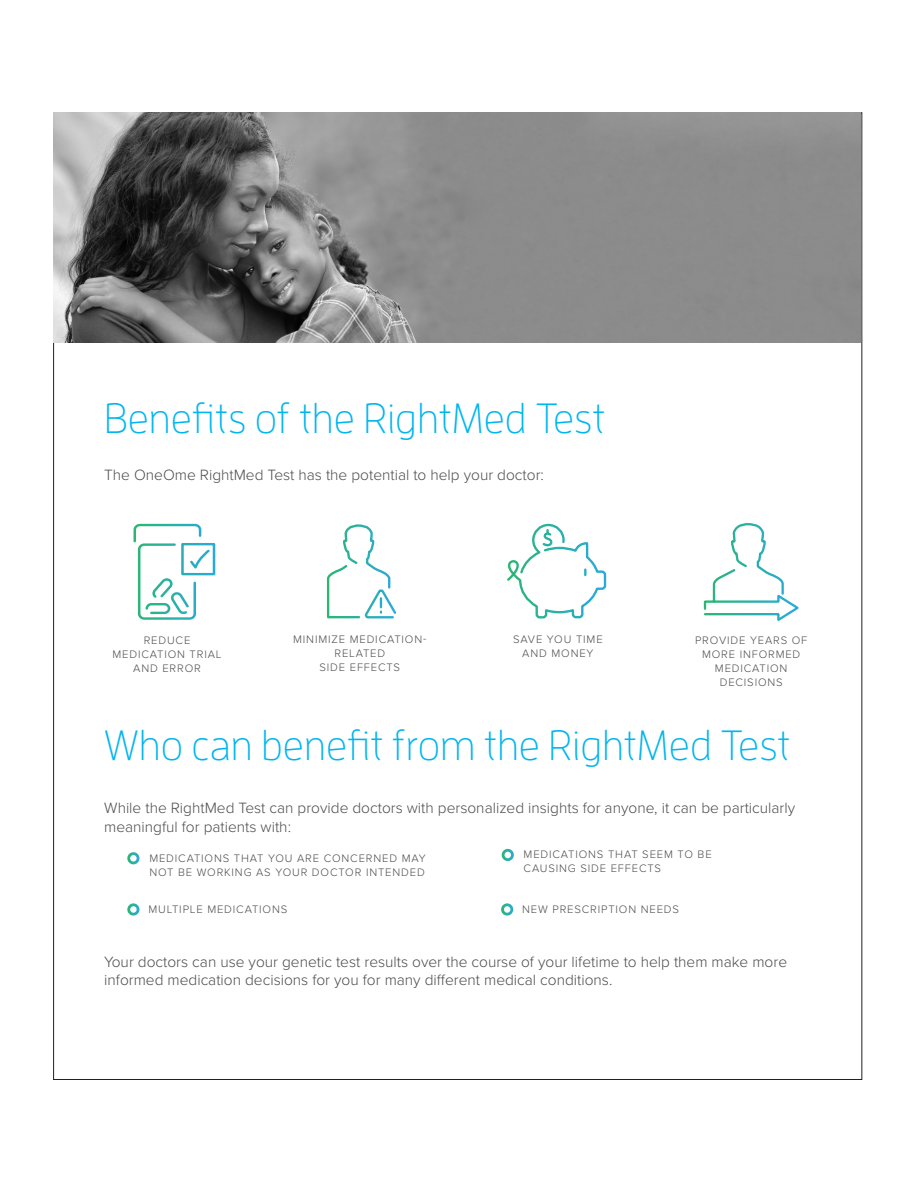
<style>
.page{position:relative;width:918px;height:1188px;background:#fff}
.page>*{position:absolute;margin:0;border:0;box-sizing:border-box;transform-origin:0 0}
.t1{font:300 42.15px "Enzo OT";color:#00b6ef}
.t2{font:300 15.45px/18.3px "Proxima Nova";color:#4b4c4d}
.t3{font:300 11.25px/14.1px "Proxima Nova";letter-spacing:.075em;color:#4b4c4d;text-align:center}
</style>
<div class="page">
<img style="left:53px;top:113px;width:807px;height:230px">
<div style="left:127px;top:852px;width:12px;height:12px;border:3px solid #fff;border-radius:50%"></div>
<div style="left:127px;top:903px;width:12px;height:13px;border:3px solid #fff;border-radius:50%"></div>
<div style="left:502px;top:849px;width:12px;height:12px;border:3px solid #fff;border-radius:50%"></div>
<div style="left:501px;top:903px;width:12px;height:13px;border:3px solid #fff;border-radius:50%"></div>
<svg style="left:133px;top:523px;width:83px;height:97px"></svg>
<svg style="left:326px;top:525px;width:71px;height:94px"></svg>
<svg style="left:507px;top:523px;width:100px;height:96px"></svg>
<svg style="left:703px;top:524px;width:96px;height:97px"></svg>
<p class="t1" style="left:104px;top:393px;width:503px">Benefits of the RightMed Test</p>
<p class="t2" style="left:104px;top:466px;width:441px">The OneOme RightMed Test has the potential to help your doctor:</p>
<p class="t3" style="left:144px;top:634px;width:48px">REDUCE</p>
<p class="t3" style="left:113px;top:648px;width:110px">MEDICATION TRIAL</p>
<p class="t3" style="left:133px;top:662px;width:69px">AND ERROR</p>
<p class="t3" style="left:293px;top:633px;width:135px">MINIMIZE MEDICATION-<br>RELATED</p>
<p class="t3" style="left:320px;top:661px;width:82px">SIDE EFFECTS</p>
<p class="t3" style="left:513px;top:633px;width:91px">SAVE YOU TIME</p>
<p class="t3" style="left:522px;top:647px;width:73px">AND MONEY</p>
<p class="t3" style="left:695px;top:634px;width:114px">PROVIDE YEARS OF<br>MORE INFORMED<br>MEDICATION<br>DECISIONS</p>
<p class="t1" style="left:104px;top:720px;width:688px">Who can benefit from the RightMed Test</p>
<p class="t2" style="left:104px;top:800px;width:693px">While the RightMed Test can provide doctors with personalized insights for anyone, it can be particularly meaningful for patients with:</p>
<p class="t3" style="left:149px;top:852px;width:278px;text-align:left">MEDICATIONS THAT YOU ARE CONCERNED MAY<br>NOT BE WORKING AS YOUR DOCTOR INTENDED</p>
<p class="t3" style="left:148px;top:903px;width:140px">MULTIPLE MEDICATIONS</p>
<p class="t3" style="left:524px;top:847px;width:190px;text-align:left">MEDICATIONS THAT SEEM TO BE<br>CAUSING SIDE EFFECTS</p>
<p class="t3" style="left:522px;top:903px;width:158px">NEW PRESCRIPTION NEEDS</p>
<p class="t2" style="left:104px;top:953px;width:684px">Your doctors can use your genetic test results over the course of your lifetime to help them make more informed medication decisions for you for many different medical conditions.</p>
</div>
